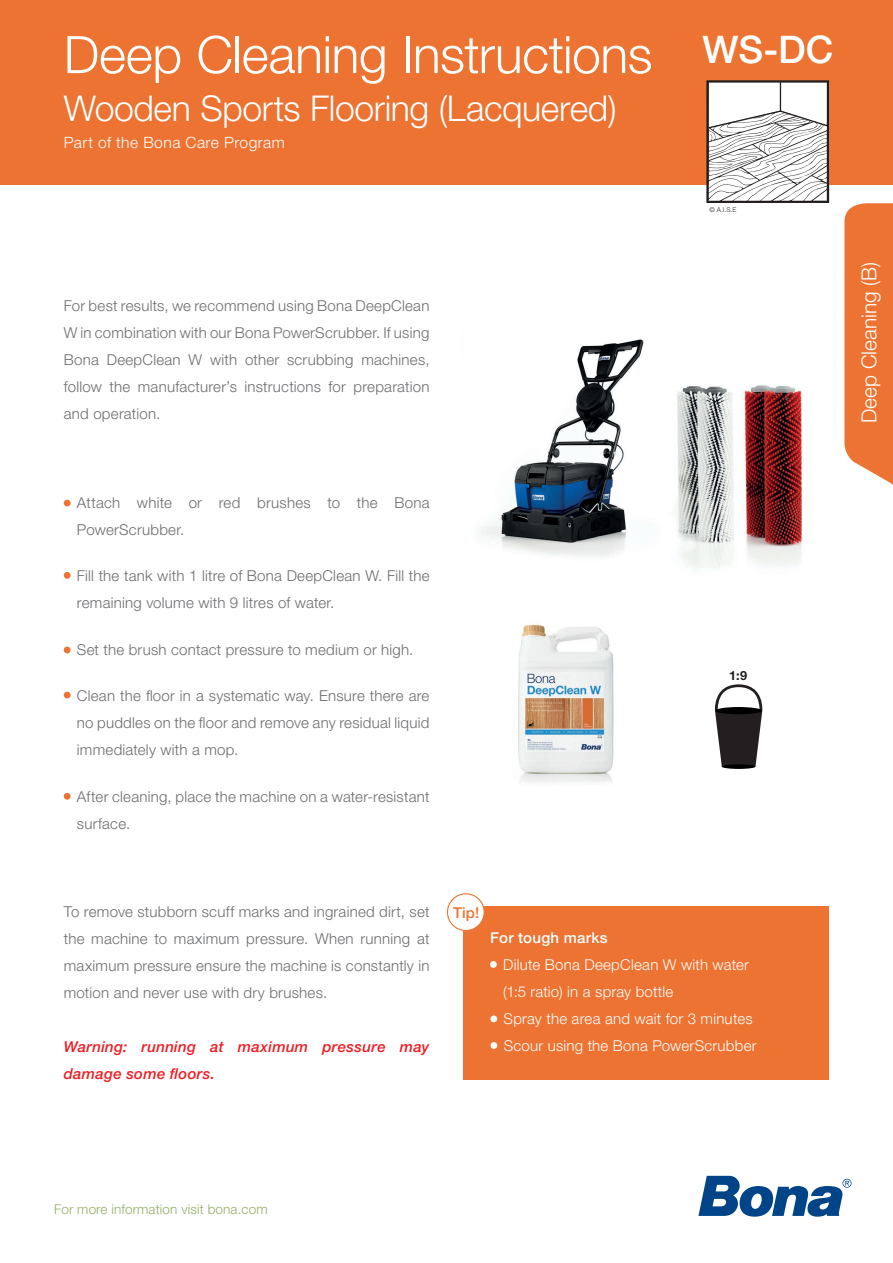
<style>
.page{position:relative;width:893px;height:1263px;background:#fff}
.page>*{position:absolute;margin:0;border:0;box-sizing:border-box;transform-origin:0 0}
.t1{font:300 51.75px "Helvetica Neue LT Std";letter-spacing:-.01em;color:#fff}
.t2{font:500 38.1px "Helvetica Neue LT Std";color:#fff}
.t3{font:300 35.55px "Helvetica Neue LT Std";letter-spacing:-.01em;color:#fff}
.t4{font:300 20.85px "Helvetica Neue LT Std";color:#fff}
.t5{font:300 15.6px "Helvetica Neue LT Std";letter-spacing:.03em;color:#fff}
.t6{font:300 15px/27px "Helvetica Neue LT Std";letter-spacing:.015em;color:#6c6d70}
.t7{font:300 15px "Helvetica Neue LT Std";letter-spacing:.015em;color:#fff}
.t8{font:italic 500 15px/27px "Helvetica Neue LT Std";letter-spacing:.02em;color:#ee1d23}
.t9{font:500 15px "Helvetica Neue LT Std";letter-spacing:.015em;color:#fff}
.t10{font:500 15px "Helvetica Neue LT Std";color:#ed7332}
.t11{font:300 13.5px "Helvetica Neue LT Std";letter-spacing:.01em;color:#95ad6a}
.t12{font:700 12.75px "Helvetica Neue LT Std";color:#231f20}
.t13{font:300 6.6px "Helvetica Neue LT Std";color:#231f20}
</style>
<div class="page">
<div style="left:0;top:0;width:893px;height:184px;background:#ed7332"></div>
<svg style="left:698px;top:1176px;width:153px;height:41px"></svg>
<svg style="left:706px;top:80px;width:123px;height:123px;background:#d9d7d7"></svg>
<div style="left:463px;top:907px;width:366px;height:173px;background:#ed7332"></div>
<div style="left:490px;top:961px;width:7px;height:7px;background:#fff;border-radius:50%"></div>
<div style="left:490px;top:1015px;width:7px;height:7px;background:#fff;border-radius:50%"></div>
<div style="left:490px;top:1042px;width:7px;height:7px;background:#fff;border-radius:50%"></div>
<div style="left:64px;top:500px;width:7px;height:6px;background:#ed7332;border-radius:50%"></div>
<div style="left:64px;top:572px;width:7px;height:7px;background:#ed7332;border-radius:50%"></div>
<div style="left:64px;top:647px;width:7px;height:6px;background:#ed7332;border-radius:50%"></div>
<div style="left:64px;top:692px;width:7px;height:6px;background:#ed7332;border-radius:50%"></div>
<div style="left:64px;top:793px;width:7px;height:7px;background:#ed7332;border-radius:50%"></div>
<div style="left:447px;top:894px;width:37px;height:36px;background:#fff;border-radius:50%"></div>
<div style="left:447px;top:893px;width:38px;height:38px;border:1px solid #ed7332;border-radius:50%"></div>
<svg style="left:714px;top:684px;width:49px;height:83px"></svg>
<div style="left:715px;top:707px;width:47px;height:7px;background:#000;border-radius:50%"></div>
<div style="left:722px;top:764px;width:33px;height:5px;background:#000;border-radius:50%"></div>
<svg style="left:844px;top:203px;width:49px;height:282px;background:#ee7c40"></svg>
<img style="left:480px;top:339px;width:164px;height:218px">
<img style="left:744px;top:385px;width:59px;height:181px">
<img style="left:675px;top:386px;width:59px;height:183px">
<img style="left:518px;top:624px;width:96px;height:159px">
<p class="t1" style="left:64px;top:23px;width:590px">Deep Cleaning Instructions</p>
<p class="t2" style="left:702px;top:27px;width:132px">WS-DC</p>
<p class="t3" style="left:64px;top:87px;width:554px">Wooden Sports Flooring (Lacquered)</p>
<p class="t5" style="left:64px;top:133px;width:223px">Part of the Bona Care Program</p>
<p class="t6" style="left:64px;top:291px;width:367px;text-align:justify">For best results, we recommend using Bona DeepClean W in combination with our Bona PowerScrubber. If using Bona DeepClean W with other scrubbing machines, follow the manufacturer’s instructions for preparation and operation.</p>
<p class="t13" style="left:709px;top:206px;width:28px">© A.I.S.E</p>
<p class="t4" style="left:856px;top:423px;width:163px;rotate:-90deg">Deep Cleaning (B)</p>
<p class="t6" style="left:77px;top:488px;width:354px">Attach white or red brushes to the Bona<br>PowerScrubber.</p>
<p class="t6" style="left:77px;top:562px;width:354px">Fill the tank with 1 litre of Bona DeepClean W. Fill the remaining volume with 9 litres of water.</p>
<p class="t6" style="left:77px;top:635px;width:338px">Set the brush contact pressure to medium or high.</p>
<p class="t6" style="left:77px;top:682px;width:354px;text-align:justify">Clean the floor in a systematic way. Ensure there are no puddles on the floor and remove any residual liquid immediately with a mop.</p>
<p class="t6" style="left:77px;top:782px;width:354px">After cleaning, place the machine on a water-resistant surface.</p>
<p class="t12" style="left:729px;top:667px;width:20px">1:9</p>
<p class="t6" style="left:64px;top:898px;width:367px;text-align:justify">To remove stubborn scuff marks and ingrained dirt, set the machine to maximum pressure. When running at maximum pressure ensure the machine is constantly in motion and never use with dry brushes.</p>
<p class="t8" style="left:64px;top:1033px;width:367px">Warning: running at maximum pressure may damage some floors.</p>
<p class="t10" style="left:453px;top:903px;width:28px">Tip!</p>
<p class="t9" style="left:490px;top:929px;width:119px">For tough marks</p>
<p class="t7" style="left:503px;top:955px;width:247px">Dilute Bona DeepClean W with water</p>
<p class="t7" style="left:503px;top:982px;width:172px">(1:5 ratio) in a spray bottle</p>
<p class="t7" style="left:504px;top:1009px;width:251px">Spray the area and wait for 3 minutes</p>
<p class="t7" style="left:504px;top:1036px;width:254px">Scour using the Bona PowerScrubber</p>
<p class="t11" style="left:54px;top:1200px;width:215px">For more information visit bona.com</p>
</div>
